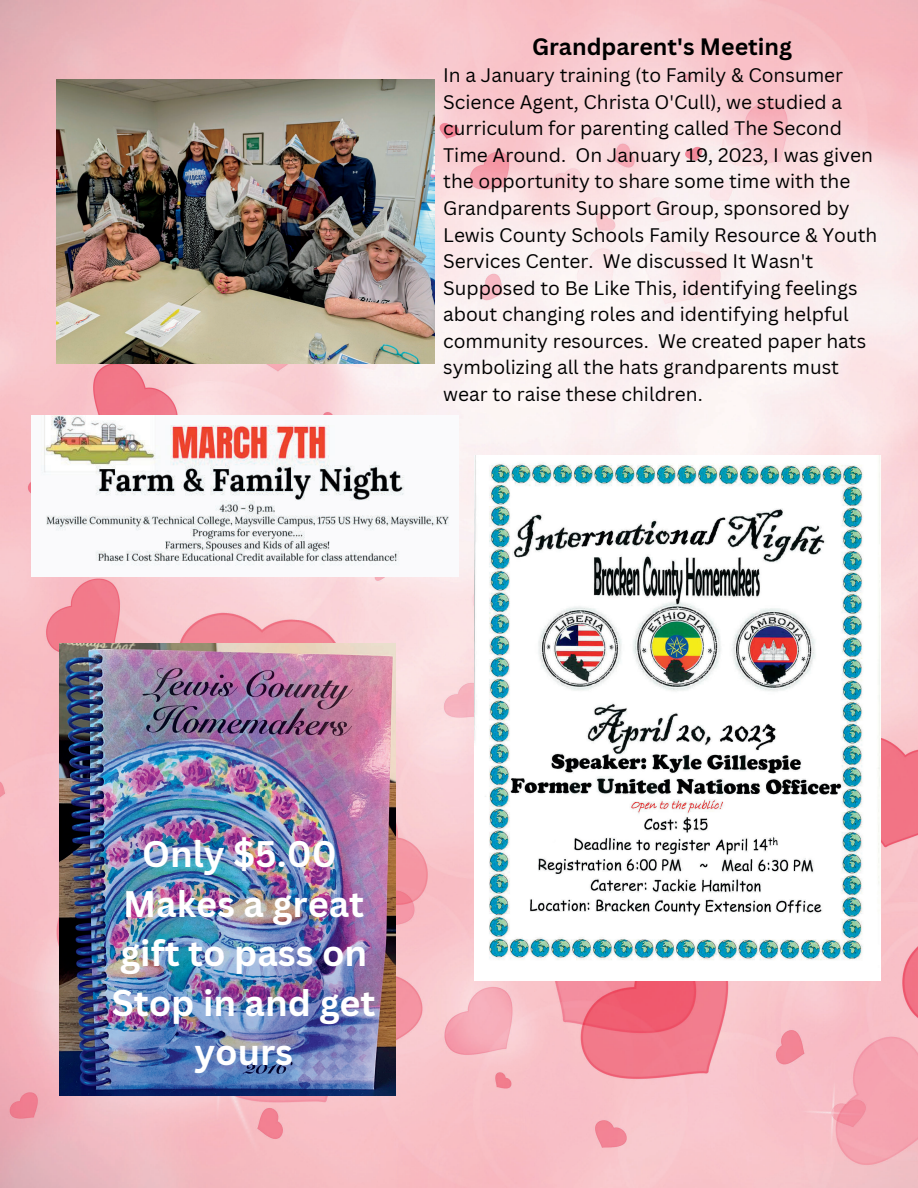
<style>
.page{position:relative;width:918px;height:1188px;background:#fff}
.page>*{position:absolute;margin:0;border:0;box-sizing:border-box;transform-origin:0 0}
.t1{font:700 36px/49.5px "Canva Sans";color:#fff;text-align:center}
.t2{font:700 23.1px "Canva Sans";color:#000}
.t3{font:19.05px/26.5px "Canva Sans";color:#000}
</style>
<div class="page">
<img style="left:0;top:0;width:918px;height:1188px">
<img style="left:56px;top:79px;width:378px;height:285px">
<img style="left:31px;top:415px;width:428px;height:161px">
<img style="left:475px;top:455px;width:406px;height:526px">
<img style="left:60px;top:644px;width:336px;height:452px">
<p class="t2" style="left:532px;top:30px;width:262px">Grandparent's Meeting</p>
<p class="t3" style="left:443px;top:62px;width:436px">In a January training (to Family &amp; Consumer Science Agent, Christa O'Cull), we studied a curriculum for parenting called The Second Time Around. On January 19, 2023, I was given the opportunity to share some time with the Grandparents Support Group, sponsored by Lewis County Schools Family Resource &amp; Youth Services Center. We discussed It Wasn't Supposed to Be Like This, identifying feelings about changing roles and identifying helpful community resources. We created paper hats symbolizing all the hats grandparents must wear to raise these children.</p>
<h1 class="t1" style="left:112px;top:828px;width:265px">Only $5.00<br>Makes a great gift to pass on<br>Stop in and get yours</h1>
</div>
